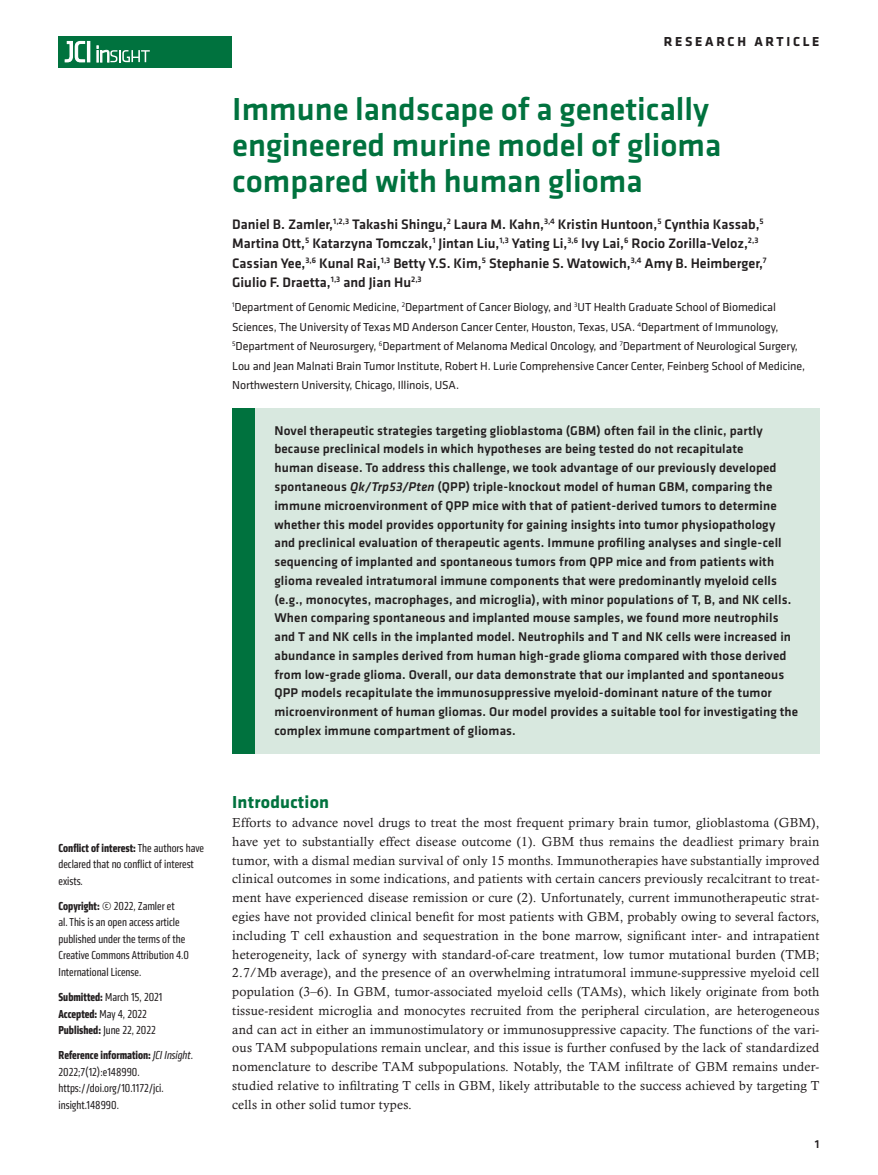
<style>
.page{position:relative;width:878px;height:1175px;background:#fff}
.page>*{position:absolute;margin:0;border:0;box-sizing:border-box;transform-origin:0 0}
.t1{font:500 33px/36px "Klavika Basic";color:#00723e}
.t2{font:700 18px "Klavika";letter-spacing:.01em;color:#00723e}
.t3{font:500 14.25px/19.5px "Klavika Basic";color:#231f20}
.t4{font:700 13.5px "Klavika Basic";letter-spacing:.2em;color:#231f20}
.t5{font:13.2px/18.8px "Calisto MT Std";letter-spacing:.015em;color:#231f20;text-align:justify}
.t6{font:500 13.2px/18.8px "Klavika Basic";letter-spacing:.01em;color:#231f20}
.t7{font:12px/19.5px "Klavika";letter-spacing:-.01em;color:#231f20}
.t8{font:condensed 12px/16.5px "Klavika";color:#231f20}
.t9{font:500 12px "Klavika Basic";color:#231f20}
.s1{font-weight:700}
.s2{font-style:italic}
</style>
<div class="page">
<div style="left:59px;top:36px;width:173px;height:31px;background:#00723e"></div>
<hr style="left:87px;top:41px;width:3px;height:21px;background:#fff">
<svg style="left:64px;top:41px;width:21px;height:22px"></svg>
<svg style="left:97px;top:46px;width:53px;height:16px"></svg>
<div style="left:232px;top:408px;width:587px;height:345px;background:#d8e8df"></div>
<div style="left:232px;top:408px;width:22px;height:345px;background:#00723e"></div>
<p class="t8" style="left:59px;top:839px;width:147px"><span class="s1">Conflict of interest:</span> The authors have declared that no conflict of interest exists.</p>
<p class="t8" style="left:59px;top:897px;width:132px"><span class="s1">Copyright:</span> © 2022, Zamler et<br>al. This is an open access article published under the terms of the<br>Creative Commons Attribution 4.0<br>International License.</p>
<p class="t8" style="left:59px;top:988px;width:105px"><span class="s1">Submitted:</span> March 15, 2021<br><span class="s1">Accepted:</span> May 4, 2022<br><span class="s1">Published:</span> June 22, 2022</p>
<p class="t8" style="left:59px;top:1046px;width:136px"><span class="s1">Reference information:</span> <span class="s2">JCI Insight</span>.<br>2022;7(12):e148990. https://doi.org/10.1172/jci. insight.148990.</p>
<p class="t4" style="left:663px;top:32px;width:157px">RESEARCH ARTICLE</p>
<h1 class="t1" style="left:232px;top:91px;width:490px">Immune landscape of a genetically engineered murine model of glioma compared with human glioma</h1>
<p class="t3" style="left:232px;top:214px;width:536px">Daniel B. Zamler,<sup>1,2,3</sup> Takashi Shingu,<sup>2</sup> Laura M. Kahn,<sup>3,4</sup> Kristin Huntoon,<sup>5</sup> Cynthia Kassab,<sup>5<br></sup>Martina Ott,<sup>5</sup> Katarzyna Tomczak,<sup>1</sup> Jintan Liu,<sup>1,3</sup> Yating Li,<sup>3,6</sup> Ivy Lai,<sup>6</sup> Rocio Zorilla-Veloz,<sup>2,3<br></sup>Cassian Yee,<sup>3,6</sup> Kunal Rai,<sup>1,3</sup> Betty Y.S. Kim,<sup>5</sup> Stephanie S. Watowich,<sup>3,4</sup> Amy B. Heimberger,<sup>7<br></sup>Giulio F. Draetta,<sup>1,3</sup> and Jian Hu<sup>2,3</sup></p>
<p class="t7" style="left:232px;top:297px;width:574px"><sup>1</sup>Department of Genomic Medicine, <sup>2</sup>Department of Cancer Biology, and <sup>3</sup>UT Health Graduate School of Biomedical Sciences, The University of Texas MD Anderson Cancer Center, Houston, Texas, USA. <sup>4</sup>Department of Immunology, <sup>5</sup>Department of Neurosurgery, <sup>6</sup>Department of Melanoma Medical Oncology, and <sup>7</sup>Department of Neurological Surgery, Lou and Jean Malnati Brain Tumor Institute, Robert H. Lurie Comprehensive Cancer Center, Feinberg School of Medicine, Northwestern University, Chicago, Illinois, USA.</p>
<p class="t6" style="left:274px;top:420px;width:525px">Novel therapeutic strategies targeting glioblastoma (GBM) often fail in the clinic, partly because preclinical models in which hypotheses are being tested do not recapitulate<br>human disease. To address this challenge, we took advantage of our previously developed spontaneous <span class="s2">Qk/Trp53/Pten</span> (QPP) triple-knockout model of human GBM, comparing the immune microenvironment of QPP mice with that of patient-derived tumors to determine whether this model provides opportunity for gaining insights into tumor physiopathology and preclinical evaluation of therapeutic agents. Immune profiling analyses and single-cell sequencing of implanted and spontaneous tumors from QPP mice and from patients with glioma revealed intratumoral immune components that were predominantly myeloid cells (e.g., monocytes, macrophages, and microglia), with minor populations of T, B, and NK cells.<br>When comparing spontaneous and implanted mouse samples, we found more neutrophils and T and NK cells in the implanted model. Neutrophils and T and NK cells were increased in abundance in samples derived from human high-grade glioma compared with those derived from low-grade glioma. Overall, our data demonstrate that our implanted and spontaneous QPP models recapitulate the immunosuppressive myeloid-dominant nature of the tumor microenvironment of human gliomas. Our model provides a suitable tool for investigating the complex immune compartment of gliomas.</p>
<h2 class="t2" style="left:232px;top:789px;width:98px">Introduction</h2>
<p class="t5" style="left:232px;top:813px;width:588px">Efforts to advance novel drugs to treat the most frequent primary brain tumor, glioblastoma (GBM), have yet to substantially effect disease outcome (1). GBM thus remains the deadliest primary brain tumor, with a dismal median survival of only 15 months. Immunotherapies have substantially improved clinical outcomes in some indications, and patients with certain cancers previously recalcitrant to treat&shy;ment have experienced disease remission or cure (2). Unfortunately, current immunotherapeutic strat&shy;egies have not provided clinical benefit for most patients with GBM, probably owing to several factors, including T cell exhaustion and sequestration in the bone marrow, significant inter- and intrapatient heterogeneity, lack of synergy with standard-of-care treatment, low tumor mutational burden (TMB; 2.7/Mb average), and the presence of an overwhelming intratumoral immune-suppressive myeloid cell population (3–6). In GBM, tumor-associated myeloid cells (TAMs), which likely originate from both tissue-resident microglia and monocytes recruited from the peripheral circulation, are heterogeneous and can act in either an immunostimulatory or immunosuppressive capacity. The functions of the vari&shy;ous TAM subpopulations remain unclear, and this issue is further confused by the lack of standardized nomenclature to describe TAM subpopulations. Notably, the TAM infiltrate of GBM remains under&shy;studied relative to infiltrating T cells in GBM, likely attributable to the success achieved by targeting T cells in other solid tumor types.</p>
<p class="t9" style="left:814px;top:1135px;width:6px">1</p>
</div>
